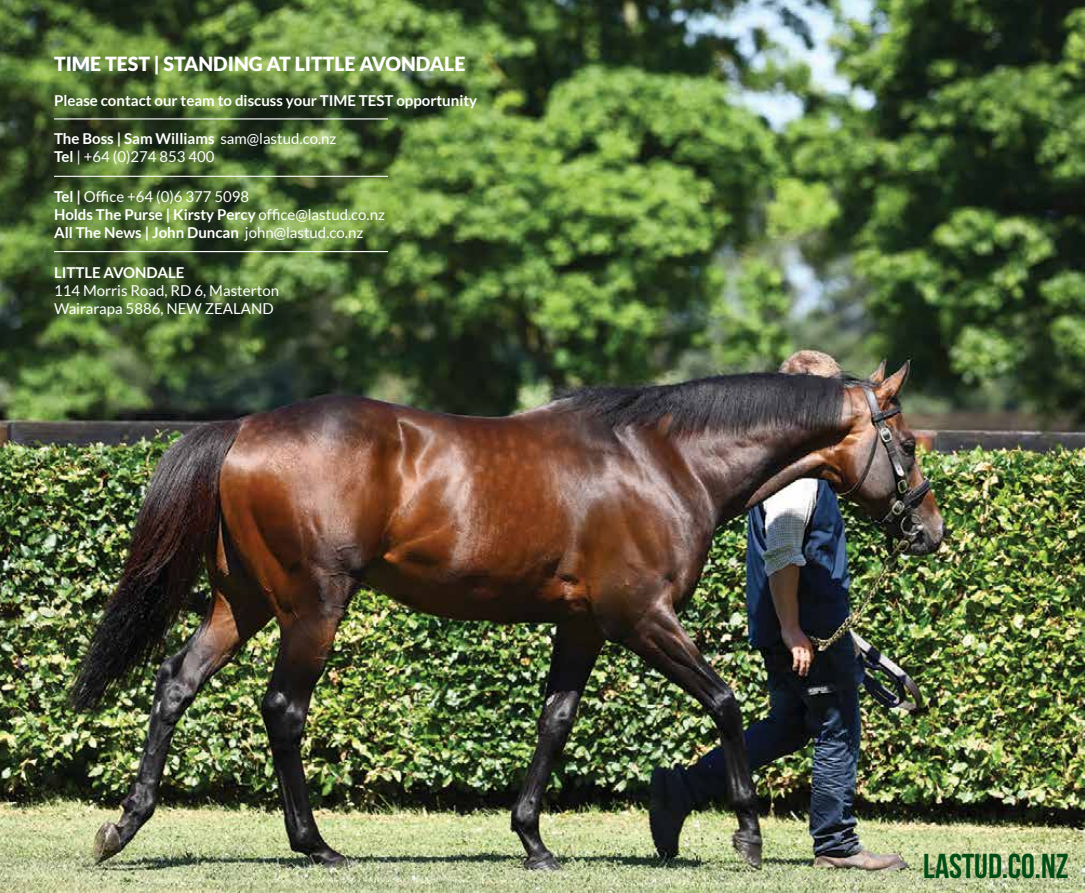
<style>
.page{position:relative;width:1085px;height:893px;background:#fff}
.page>*{position:absolute;margin:0;border:0;box-sizing:border-box;transform-origin:0 0}
.t1{font:34.5px "Bebas Neue";color:#004c16}
.t2{font:900 19.5px "Lato";color:#fff}
.t3{font:15px/18px "Lato";color:#fff}
.t4{font:700 15px "Lato";color:#fff}
.s1{font-weight:700}
</style>
<div class="page">
<img style="left:0;top:0;width:1084px;height:893px">
<hr style="left:54px;top:118px;width:334px;height:1px;background:#fff">
<hr style="left:54px;top:251px;width:334px;height:1px;background:#fff">
<hr style="left:54px;top:176px;width:334px;height:1px;background:#fff">
<h2 class="t2" style="left:54px;top:52px;width:413px">TIME TEST | STANDING AT LITTLE AVONDALE</h2>
<p class="t4" style="left:54px;top:92px;width:424px">Please contact our team to discuss your TIME TEST opportunity</p>
<p class="t3" style="left:54px;top:129px;width:284px"><span class="s1">The Boss | Sam Williams</span> sam@lastud.co.nz<br><span class="s1">Tel</span> | +64 (0)274 853 400</p>
<p class="t3" style="left:54px;top:188px;width:332px"><span class="s1">Tel |</span> Office +64 (0)6 377 5098<br><span class="s1">Holds The Purse | Kirsty Percy</span> office@lastud.co.nz<br><span class="s1">All The News | John Duncan</span> john@lastud.co.nz</p>
<p class="t4" style="left:54px;top:264px;width:132px">LITTLE AVONDALE</p>
<p class="t3" style="left:54px;top:281px;width:226px">114 Morris Road, RD 6, Masterton<br>Wairarapa 5886, NEW ZEALAND</p>
<h1 class="t1" style="left:923px;top:847px;width:147px">LASTUD.CO.NZ</h1>
</div>
